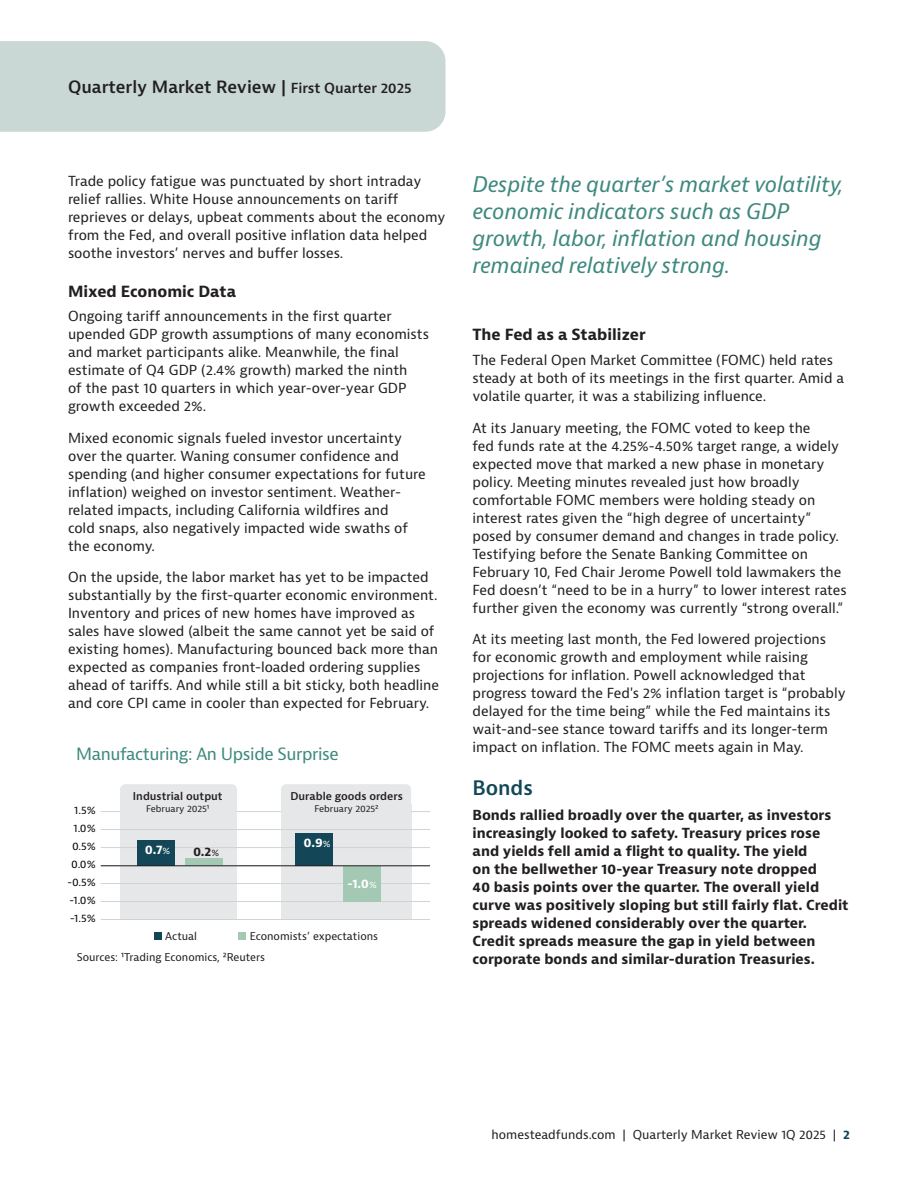
<style>
.page{position:relative;width:918px;height:1188px;background:#fff}
.page>*{position:absolute;margin:0;border:0;box-sizing:border-box;transform-origin:0 0}
.t1{font:italic 21px/27px "Bernina Sans";letter-spacing:-.01em;color:#3e897f}
.t2{font:600 19.5px "Bernina Sans";color:#114757}
.t3{font:600 16.5px "Bernina Sans";color:#231f20}
.t4{font:16.5px "Bernina Sans";letter-spacing:-.025em;color:#3e897f}
.t5{font:700 15px "Bernina Sans";color:#231f20}
.t6{font:13.5px/18px "Bernina Sans";color:#231f20}
.t7{font:700 13.5px/18px "Bernina Sans";color:#231f20}
.t8{font:12px "Bernina Sans";color:#231f20}
.t9{font:700 12px "Bernina Sans";color:#fff}
.t10{font:700 12px "Bernina Sans";color:#231f20}
.t11{font:10.5px "Bernina Sans";color:#231f20}
.t12{font:600 10.5px "Bernina Sans";color:#231f20}
.t13{font:10.5px "Bernina Sans";color:#040503}
.t14{font:9px "Bernina Sans";color:#231f20}
.t15{font:6.3px "Myriad Pro";color:#040503;scale:2.37 1}
.s1{font-size:13.5px}
.s2{font-weight:400;font-size:9px}
.s3{font-weight:700;color:#114757}
</style>
<div class="page">
<div style="left:0;top:41px;width:446px;height:91px;background:#c9d7d5"></div>
<div style="left:281px;top:804px;width:130px;height:115px;background:#e6e7e9"></div>
<div style="left:120px;top:804px;width:117px;height:115px;background:#e6e7e9"></div>
<hr style="left:101px;top:919px;width:329px;height:1px;background:#d1d2d4">
<hr style="left:101px;top:901px;width:329px;height:1px;background:#d1d2d4">
<hr style="left:101px;top:883px;width:329px;height:1px;background:#d1d2d4">
<hr style="left:101px;top:847px;width:329px;height:1px;background:#d1d2d4">
<hr style="left:101px;top:829px;width:329px;height:1px;background:#d1d2d4">
<hr style="left:101px;top:811px;width:329px;height:1px;background:#d1d2d4">
<div style="left:185px;top:858px;width:38px;height:8px;background:#a3c8b3"></div>
<div style="left:343px;top:866px;width:38px;height:36px;background:#a3c8b3"></div>
<div style="left:137px;top:840px;width:38px;height:26px;background:#134757"></div>
<div style="left:295px;top:833px;width:38px;height:33px;background:#134757"></div>
<div style="left:281px;top:784px;width:130px;height:34px;background:#e6e7e9;border-radius:5px"></div>
<div style="left:120px;top:784px;width:117px;height:34px;background:#e6e7e9;border-radius:5px"></div>
<div style="left:154px;top:932px;width:7px;height:7px;background:#134757"></div>
<div style="left:238px;top:932px;width:8px;height:7px;background:#a3c8b3"></div>
<hr style="left:101px;top:865px;width:329px;height:1px;background:#231f20">
<p class="t3" style="left:68px;top:77px;width:345px">Quarterly Market Review | <span class="s1">First Quarter 2025</span></p>
<p class="t6" style="left:68px;top:173px;width:379px">Trade policy fatigue was punctuated by short intraday relief rallies. White House announcements on tariff reprieves or delays, upbeat comments about the economy from the Fed, and overall positive inflation data helped soothe investors’ nerves and buffer losses.</p>
<p class="t5" style="left:68px;top:281px;width:170px">Mixed Economic Data</p>
<p class="t6" style="left:68px;top:308px;width:362px">Ongoing tariff announcements in the first quarter upended GDP growth assumptions of many economists and market participants alike. Meanwhile, the final estimate of Q4 GDP (2.4% growth) marked the ninth<br>of the past 10 quarters in which year-over-year GDP growth exceeded 2%.</p>
<p class="t6" style="left:68px;top:429px;width:359px">Mixed economic signals fueled investor uncertainty over the quarter. Waning consumer confidence and spending (and higher consumer expectations for future inflation) weighed on investor sentiment. Weather&shy;related impacts, including California wildfires and<br>cold snaps, also negatively impacted wide swaths of the economy.</p>
<p class="t6" style="left:68px;top:569px;width:373px">On the upside, the labor market has yet to be impacted substantially by the first-quarter economic environment.<br>Inventory and prices of new homes have improved as sales have slowed (albeit the same cannot yet be said of existing homes). Manufacturing bounced back more than expected as companies front-loaded ordering supplies ahead of tariffs. And while still a bit sticky, both headline and core CPI came in cooler than expected for February.</p>
<p class="t4" style="left:76px;top:743px;width:264px">Manufacturing: An Upside Surprise</p>
<p class="t13" style="left:74px;top:803px;width:23px">1.5%</p>
<p class="t13" style="left:74px;top:821px;width:24px">1.0%</p>
<p class="t13" style="left:72px;top:839px;width:25px">0.5%</p>
<p class="t13" style="left:71px;top:857px;width:26px">0.0%</p>
<p class="t13" style="left:67px;top:875px;width:30px">-0.5%</p>
<p class="t13" style="left:70px;top:893px;width:28px">-1.0%</p>
<p class="t13" style="left:70px;top:911px;width:27px">-1.5%</p>
<p class="t12" style="left:133px;top:790px;width:91px">Industrial output</p>
<p class="t14" style="left:146px;top:803px;width:65px">February 20251</p>
<p class="t9" style="left:145px;top:842px;width:27px">0.7<span class="s2">%</span></p>
<p class="t10" style="left:193px;top:844px;width:28px">0.2<span class="s2">%</span></p>
<p class="t12" style="left:290px;top:790px;width:114px">Durable goods orders</p>
<p class="t14" style="left:315px;top:803px;width:66px">February 20252</p>
<p class="t9" style="left:304px;top:835px;width:29px">0.9<span class="s2">%</span></p>
<p class="t9" style="left:348px;top:876px;width:31px">-1.0<span class="s2">%</span></p>
<p class="t11" style="left:165px;top:929px;width:33px">Actual</p>
<p class="t11" style="left:250px;top:929px;width:130px">Economists’ expectations</p>
<p class="t11" style="left:77px;top:950px;width:190px">Sources: 1Trading Economics, 2Reuters</p>
<h1 class="t1" style="left:472px;top:171px;width:373px">Despite the quarter’s market volatility, economic indicators such as GDP growth, labor, inflation and housing remained relatively strong.</h1>
<p class="t5" style="left:472px;top:325px;width:175px">The Fed as a Stabilizer</p>
<p class="t6" style="left:472px;top:352px;width:373px">The Federal Open Market Committee (FOMC) held rates steady at both of its meetings in the first quarter. Amid a volatile quarter, it was a stabilizing influence.</p>
<p class="t6" style="left:472px;top:419px;width:376px">At its January meeting, the FOMC voted to keep the<br>fed funds rate at the 4.25%-4.50% target range, a widely expected move that marked a new phase in monetary policy. Meeting minutes revealed just how broadly comfortable FOMC members were holding steady on interest rates given the “high degree of uncertainty” posed by consumer demand and changes in trade policy.<br>Testifying before the Senate Banking Committee on February 10, Fed Chair Jerome Powell told lawmakers the Fed doesn’t “need to be in a hurry” to lower interest rates further given the economy was currently “strong overall.”</p>
<p class="t6" style="left:472px;top:630px;width:375px">At its meeting last month, the Fed lowered projections for economic growth and employment while raising projections for inflation. Powell acknowledged that progress toward the Fed's 2% inflation target is “probably delayed for the time being” while the Fed maintains its wait-and-see stance toward tariffs and its longer-term impact on inflation. The FOMC meets again in May.</p>
<h2 class="t2" style="left:472px;top:775px;width:62px">Bonds</h2>
<p class="t7" style="left:472px;top:806px;width:378px">Bonds rallied broadly over the quarter, as investors increasingly looked to safety. Treasury prices rose and yields fell amid a flight to quality. The yield<br>on the bellwether 10-year Treasury note dropped<br>40 basis points over the quarter. The overall yield curve was positively sloping but still fairly flat. Credit spreads widened considerably over the quarter.<br>Credit spreads measure the gap in yield between corporate bonds and similar-duration Treasuries.</p>
<p class="t15" style="left:488px;top:813px;width:68px">Economists' expectations</p>
<p class="t15" style="left:488px;top:830px;width:18px">Actual</p>
<p class="t8" style="left:492px;top:1127px;width:360px">homesteadfunds.com | Quarterly Market Review 1Q 2025 | <span class="s3">2</span></p>
</div>
